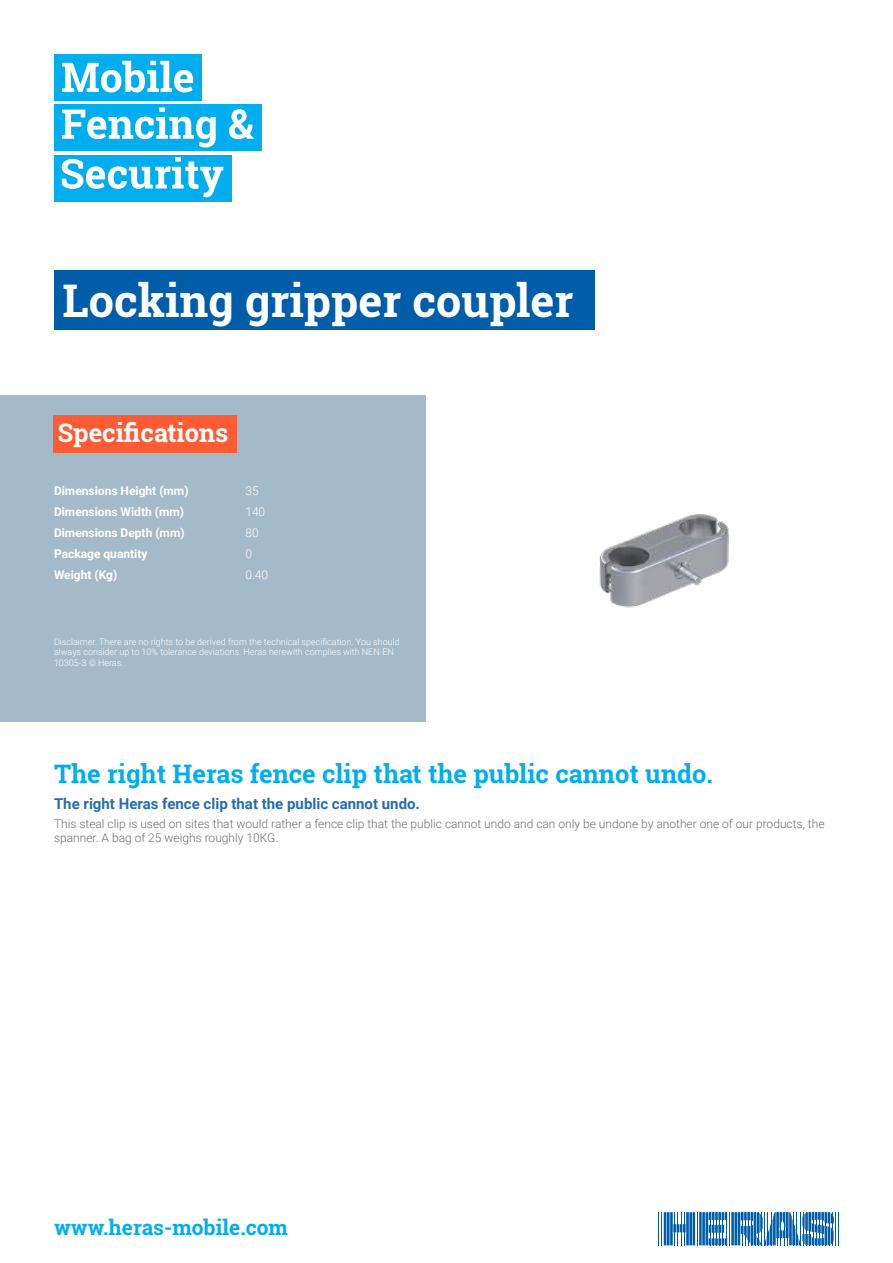
<style>
.page{position:relative;width:893px;height:1263px;background:#fff}
.page>*{position:absolute;margin:0;border:0;box-sizing:border-box;transform-origin:0 0}
.t1{font:700 45px "Roboto Slab";color:#fff}
.t2{font:700 25.5px "Roboto Slab";color:#00aeef}
.t3{font:700 25.5px "Roboto Slab";color:#fff}
.t4{font:700 21px "Roboto Slab";color:#00aeef}
.t5{font:700 15px "Roboto";color:#266dae}
.t6{font:300 12px/14.4px "Roboto";color:#6d6f73}
.t7{font:700 12px "Roboto";color:#fff}
.t8{font:300 12px "Roboto";color:#fff}
.t9{font:300 9px/10.8px "Roboto";color:#fff}
</style>
<div class="page">
<hr style="left:658px;top:1212px;width:1px;height:33px;background:#005daa">
<hr style="left:661px;top:1212px;width:1px;height:33px;background:#005daa">
<hr style="left:697px;top:1212px;width:1px;height:33px;background:#005daa">
<hr style="left:835px;top:1212px;width:1px;height:33px;background:#005daa">
<hr style="left:838px;top:1212px;width:1px;height:33px;background:#005daa">
<svg style="left:664px;top:1212px;width:31px;height:33px"></svg>
<hr style="left:705px;top:1212px;width:3px;height:33px;background:#005daa">
<hr style="left:702px;top:1212px;width:3px;height:33px;background:#005daa">
<hr style="left:699px;top:1212px;width:3px;height:33px;background:#005daa">
<svg style="left:709px;top:1212px;width:125px;height:33px"></svg>
<div style="left:54px;top:54px;width:147px;height:47px;background:#00aeef"></div>
<div style="left:54px;top:104px;width:207px;height:47px;background:#00aeef"></div>
<div style="left:54px;top:155px;width:177px;height:46px;background:#00aeef"></div>
<svg style="left:62px;top:61px;width:131px;height:31px"></svg>
<svg style="left:62px;top:107px;width:154px;height:40px"></svg>
<svg style="left:229px;top:109px;width:25px;height:30px"></svg>
<svg style="left:62px;top:157px;width:161px;height:40px"></svg>
<img style="left:599px;top:514px;width:130px;height:94px">
<div style="left:54px;top:270px;width:541px;height:59px;background:#005daa"></div>
<div style="left:0;top:396px;width:426px;height:326px;background:#a5bac9"></div>
<div style="left:54px;top:415px;width:183px;height:38px;background:#ff5c35"></div>
<h1 class="t1" style="left:63px;top:270px;width:513px">Locking gripper coupler</h1>
<h2 class="t3" style="left:58px;top:415px;width:172px">Specifications</h2>
<h3 class="t7" style="left:54px;top:482px;width:136px">Dimensions Height (mm)</h3>
<h3 class="t8" style="left:245px;top:482px;width:15px">35</h3>
<h3 class="t7" style="left:54px;top:503px;width:132px">Dimensions Width (mm)</h3>
<h3 class="t8" style="left:245px;top:503px;width:21px">140</h3>
<h3 class="t7" style="left:54px;top:524px;width:132px">Dimensions Depth (mm)</h3>
<h3 class="t8" style="left:245px;top:524px;width:15px">80</h3>
<h3 class="t7" style="left:54px;top:545px;width:95px">Package quantity</h3>
<h3 class="t8" style="left:245px;top:545px;width:8px">0</h3>
<h3 class="t7" style="left:54px;top:566px;width:65px">Weight (Kg)</h3>
<h3 class="t8" style="left:245px;top:566px;width:24px">0.40</h3>
<p class="t9" style="left:54px;top:636px;width:347px">Disclaimer. There are no rights to be derived from the technical specification. You should always consider up to 10% tolerance deviations. Heras herewith complies with NEN-EN<br>10305-3 © Heras.</p>
<h2 class="t2" style="left:54px;top:756px;width:660px">The right Heras fence clip that the public cannot undo.</h2>
<h3 class="t5" style="left:54px;top:793px;width:367px">The right Heras fence clip that the public cannot undo.</h3>
<h3 class="t6" style="left:54px;top:816px;width:772px">This steal clip is used on sites that would rather a fence clip that the public cannot undo and can only be undone by another one of our products, the spanner. A bag of 25 weighs roughly 10KG.</h3>
<h3 class="t4" style="left:54px;top:1213px;width:236px">www.heras-mobile.com</h3>
</div>
